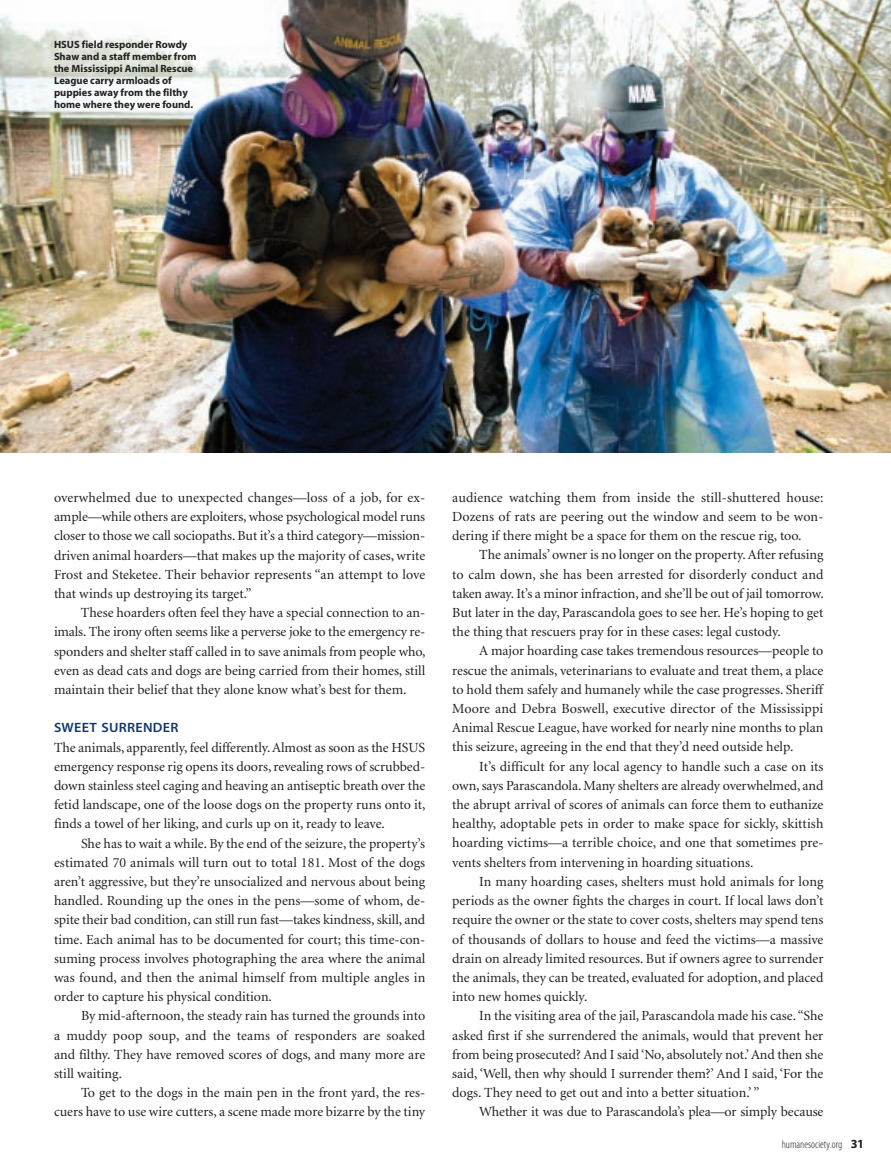
<style>
.page{position:relative;width:891px;height:1175px;background:#fff}
.page>*{position:absolute;margin:0;border:0;box-sizing:border-box;transform-origin:0 0}
.t1{font:13.95px/19.2px "Minion";color:#231f20;text-align:justify}
.t2{font:13.5px "Myriad MM565 SB600 NO";letter-spacing:.02em;color:#11386d;scale:1.05 1}
.t3{font:11.25px "Myriad MM213 LT300 CN";color:#231f20}
.t4{font:10.5px/12px "Myriad MM700 BD600 NO";color:#231f20}
.s1{font-family:"Myriad MM700 BD600 NO";font-size:12.45px}
</style>
<div class="page">
<img style="left:0;top:0;width:891px;height:452px">
<p class="t4" style="left:54px;top:39px;width:144px">HSUS field responder Rowdy<br>Shaw and a staff member from the Mississippi Animal Rescue<br>League carry armloads of puppies away from the filthy home where they were found.</p>
<p class="t1" style="left:54px;top:489px;width:373px">overwhelmed due to unexpected changes—loss of a job, for ex&shy;ample—while others are exploiters, whose psychological model runs closer to those we call sociopaths. But it’s a third category—mission&shy;driven animal hoarders—that makes up the majority of cases, write Frost and Steketee. Their behavior represents “an attempt to love that winds up destroying its target.”</p>
<p class="t1" style="left:54px;top:604px;width:373px;text-indent:27px">These hoarders often feel they have a special connection to an&shy;imals. The irony often seems like a perverse joke to the emergency re&shy;sponders and shelter staff called in to save animals from people who, even as dead cats and dogs are being carried from their homes, still maintain their belief that they alone know what’s best for them.</p>
<p class="t2" style="left:54px;top:723px;width:120px">SWEET SURRENDER</p>
<p class="t1" style="left:54px;top:738px;width:373px">The animals, apparently, feel differently. Almost as soon as the HSUS emergency response rig opens its doors, revealing rows of scrubbed&shy;down stainless steel caging and heaving an antiseptic breath over the fetid landscape, one of the loose dogs on the property runs onto it, finds a towel of her liking, and curls up on it, ready to leave.</p>
<p class="t1" style="left:54px;top:834px;width:373px;text-indent:27px">She has to wait a while. By the end of the seizure, the property’s estimated 70 animals will turn out to total 181. Most of the dogs aren’t aggressive, but they’re unsocialized and nervous about being handled. Rounding up the ones in the pens—some of whom, de&shy;spite their bad condition, can still run fast—takes kindness, skill, and time. Each animal has to be documented for court; this time-con&shy;suming process involves photographing the area where the animal was found, and then the animal himself from multiple angles in order to capture his physical condition.</p>
<p class="t1" style="left:54px;top:1007px;width:373px;text-indent:27px">By mid-afternoon, the steady rain has turned the grounds into a muddy poop soup, and the teams of responders are soaked and filthy. They have removed scores of dogs, and many more are still waiting.</p>
<p class="t1" style="left:54px;top:1084px;width:373px;text-align:right">To get to the dogs in the main pen in the front yard, the res&shy;cuers have to use wire cutters, a scene made more bizarre by the tiny</p>
<p class="t1" style="left:452px;top:489px;width:373px">audience watching them from inside the still-shuttered house:<br>Dozens of rats are peering out the window and seem to be won&shy;dering if there might be a space for them on the rescue rig, too.</p>
<p class="t1" style="left:452px;top:546px;width:373px;text-indent:27px">The animals’ owner is no longer on the property. After refusing to calm down, she has been arrested for disorderly conduct and taken away. It’s a minor infraction, and she’ll be out of jail tomorrow.<br>But later in the day, Parascandola goes to see her. He’s hoping to get the thing that rescuers pray for in these cases: legal custody.</p>
<p class="t1" style="left:452px;top:642px;width:373px;text-indent:27px">A major hoarding case takes tremendous resources—people to rescue the animals, veterinarians to evaluate and treat them, a place to hold them safely and humanely while the case progresses. Sheriff Moore and Debra Boswell, executive director of the Mississippi Animal Rescue League, have worked for nearly nine months to plan this seizure, agreeing in the end that they’d need outside help.</p>
<p class="t1" style="left:452px;top:757px;width:373px;text-indent:27px">It’s difficult for any local agency to handle such a case on its own, says Parascandola. Many shelters are already overwhelmed, and the abrupt arrival of scores of animals can force them to euthanize healthy, adoptable pets in order to make space for sickly, skittish hoarding victims—a terrible choice, and one that sometimes pre&shy;vents shelters from intervening in hoarding situations.</p>
<p class="t1" style="left:452px;top:873px;width:373px;text-indent:27px">In many hoarding cases, shelters must hold animals for long periods as the owner fights the charges in court. If local laws don’t require the owner or the state to cover costs, shelters may spend tens of thousands of dollars to house and feed the victims—a massive drain on already limited resources. But if owners agree to surrender the animals, they can be treated, evaluated for adoption, and placed into new homes quickly.</p>
<p class="t1" style="left:452px;top:1007px;width:373px;text-indent:27px">In the visiting area of the jail, Parascandola made his case.“She asked first if she surrendered the animals, would that prevent her from being prosecuted? And I said ‘No, absolutely not.’ And then she said, ‘Well, then why should I surrender them?’ And I said, ‘For the dogs. They need to get out and into a better situation.’ ”</p>
<p class="t1" style="left:479px;top:1103px;width:346px">Whether it was due to Parascandola’s plea—or simply because</p>
<p class="t3" style="left:782px;top:1139px;width:84px">humanesociety.org <span class="s1">31</span></p>
</div>
